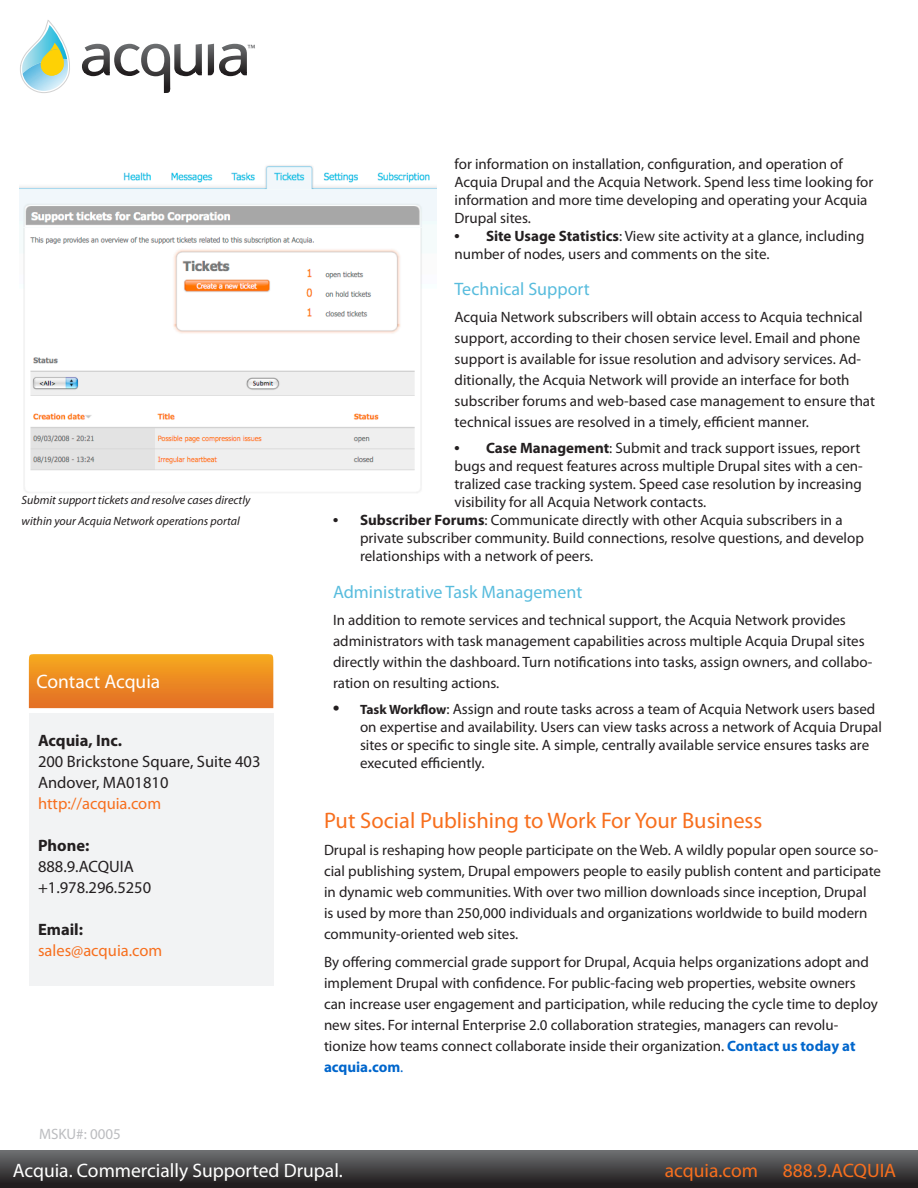
<style>
.page{position:relative;width:918px;height:1188px;background:#fff}
.page>*{position:absolute;margin:0;border:0;box-sizing:border-box;transform-origin:0 0}
.t1{font:22.5px "Myriad Pro";color:#f76f1e}
.t2{font:19.5px "Myriad Pro";color:#fff}
.t3{font:19.5px "Myriad Pro";color:#f76f1e}
.t4{font:18px "Myriad Pro";color:#58bcdd}
.t5{font:16.5px "Myriad Pro";color:#231f20}
.t6{font:16.5px "Myriad Pro";color:#f76f1e}
.t7{font:700 16.5px "Myriad Pro";color:#231f20}
.t8{font:15px/21px "Myriad Pro";color:#231f20}
.t9{font:15px "Myriad Pro";color:#bcbdc0}
.t10{font:italic 12px/21px "Myriad Pro";color:#231f20}
.s1{font-family:"Times"}
.s2{font-weight:700}
.s3{font-family:"Times";font-size:18px}
.s4{font-weight:700;font-size:13.5px}
.s5{font-weight:700;color:#06c}
.s6{color:#06c}
</style>
<div class="page">
<svg style="left:0;top:1151px;width:918px;height:37px;background:#434243"></svg>
<svg style="left:208px;top:44px;width:47px;height:32px"></svg>
<svg style="left:82px;top:44px;width:120px;height:49px"></svg>
<svg style="left:20px;top:20px;width:50px;height:73px"></svg>
<svg style="left:29px;top:654px;width:244px;height:54px;background:#ec8b22"></svg>
<div style="left:29px;top:714px;width:245px;height:272px;background:#f2f3f4"></div>
<img style="left:19px;top:165px;width:418px;height:328px">
<p class="t10" style="left:22px;top:489px;width:230px">Submit support tickets and resolve cases directly within your Acquia Network operations portal</p>
<p class="t2" style="left:36px;top:670px;width:125px">Contact Acquia</p>
<p class="t7" style="left:38px;top:730px;width:86px">Acquia, Inc.</p>
<p class="t5" style="left:38px;top:751px;width:224px">200 Brickstone Square, Suite 403</p>
<p class="t5" style="left:38px;top:772px;width:132px">Andover, MA01810</p>
<p class="t6" style="left:38px;top:793px;width:125px">http://acquia.com</p>
<p class="t7" style="left:38px;top:835px;width:53px">Phone:</p>
<p class="t5" style="left:38px;top:856px;width:97px">888.9.ACQUIA</p>
<p class="t5" style="left:38px;top:877px;width:115px">+1.978.296.5250</p>
<p class="t7" style="left:38px;top:919px;width:47px">Email:</p>
<p class="t6" style="left:38px;top:940px;width:126px">sales@acquia.com</p>
<p class="t9" style="left:39px;top:1125px;width:83px">MSKU#: 0005</p>
<p class="t8" style="left:455px;top:155px;width:420px;line-height:18px">for information on installation, configuration, and operation of Acquia Drupal and the Acquia Network. Spend less time looking for information and more time developing and operating your Acquia Drupal sites.</p>
<p class="t8" style="left:455px;top:227px;width:411px;line-height:18px"><span class="s1">•</span> <span class="s2">Site Usage Statistics</span>: View site activity at a glance, including number of nodes, users and comments on the site.</p>
<p class="t4" style="left:455px;top:278px;width:137px">Technical Support</p>
<p class="t8" style="left:455px;top:306px;width:422px">Acquia Network subscribers will obtain access to Acquia technical support, according to their chosen service level. Email and phone support is available for issue resolution and advisory services. Ad&shy;ditionally, the Acquia Network will provide an interface for both subscriber forums and web-based case management to ensure that technical issues are resolved in a timely, efficient manner.</p>
<p class="t8" style="left:455px;top:438px;width:410px;line-height:18px"><span class="s1">•</span> <span class="s2">Case Management</span>: Submit and track support issues, report bugs and request features across multiple Drupal sites with a cen&shy;tralized case tracking system. Speed case resolution by increasing visibility for all Acquia Network contacts.</p>
<p class="t8" style="left:360px;top:510px;width:505px;line-height:18px;text-indent:-27px"><span class="s1">•</span> <span class="s2">Subscriber Forums</span>: Communicate directly with other Acquia subscribers in a private subscriber community. Build connections, resolve questions, and develop relationships with a network of peers.</p>
<p class="t4" style="left:333px;top:581px;width:251px">Administrative Task Management</p>
<p class="t8" style="left:333px;top:609px;width:541px">In addition to remote services and technical support, the Acquia Network provides administrators with task management capabilities across multiple Acquia Drupal sites directly within the dashboard. Turn notifications into tasks, assign owners, and collabo&shy;ration on resulting actions.</p>
<p class="t8" style="left:360px;top:699px;width:523px;line-height:18px;text-indent:-27px"><span class="s3">•</span> <span class="s4">Task Workflow</span>: Assign and route tasks across a team of Acquia Network users based on expertise and availability. Users can view tasks across a network of Acquia Drupal sites or specific to single site. A simple, centrally available service ensures tasks are executed efficiently.</p>
<p class="t1" style="left:324px;top:806px;width:440px">Put Social Publishing to Work For Your Business</p>
<p class="t8" style="left:324px;top:839px;width:559px">Drupal is reshaping how people participate on the Web. A wildly popular open source so&shy;cial publishing system, Drupal empowers people to easily publish content and participate in dynamic web communities. With over two million downloads since inception, Drupal<br>is used by more than 250,000 individuals and organizations worldwide to build modern community-oriented web sites.</p>
<p class="t8" style="left:324px;top:951px;width:555px">By offering commercial grade support for Drupal, Acquia helps organizations adopt and implement Drupal with confidence. For public-facing web properties, website owners can increase user engagement and participation, while reducing the cycle time to deploy new sites. For internal Enterprise 2.0 collaboration strategies, managers can revolu&shy;tionize how teams connect collaborate inside their organization. <span class="s5">Contact us today at acquia.com</span><span class="s6">.</span></p>
<p class="t2" style="left:13px;top:1158px;width:332px">Acquia. Commercially Supported Drupal.</p>
<p class="t3" style="left:665px;top:1158px;width:95px">acquia.com</p>
<p class="t3" style="left:783px;top:1158px;width:115px">888.9.ACQUIA</p>
</div>
